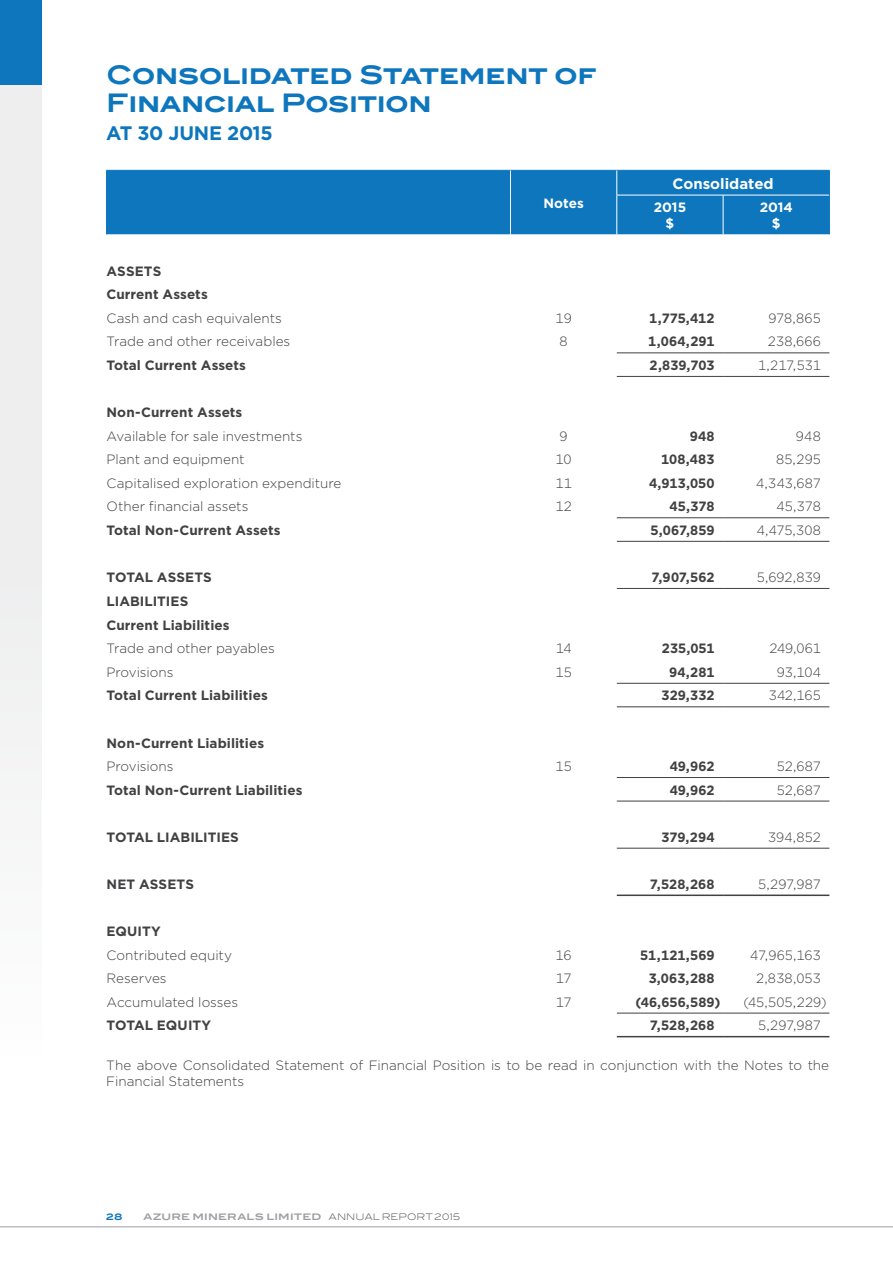
<style>
.page{position:relative;width:893px;height:1263px;background:#fff}
.page>*{position:absolute;margin:0;border:0;box-sizing:border-box;transform-origin:0 0}
.t1{font:700 25.5px/27.6px "Blair ITC";letter-spacing:-.02em;color:#0d76bd;scale:.94 1}
.t2{font:700 19.5px "Gotham";letter-spacing:-.01em;color:#0d76bd}
.t3{font:700 15px "Gotham";color:#fff}
.t4{font:300 13.5px/15.8px "Gotham";color:#414042}
.t5{font:700 13.5px/23.5px "Gotham";letter-spacing:.005em;color:#414042}
.t6{font:700 13.5px/16.2px "Gotham";color:#fff;text-align:center}
.t7{font:700 9px "Blair ITC";letter-spacing:.02em;color:#9d9fa2}
.t8{font:700 9px "Blair ITC";color:#0d76bd}
.s1{font-weight:300;color:#58595b}
</style>
<div class="page">
<div style="left:0;top:0;width:42px;height:85px;background:#0d76bd"></div>
<hr style="left:0;top:1226px;width:893px;height:1px;background:#9d9fa2">
<div style="left:0;top:85px;width:42px;height:1135px;background:linear-gradient(to right,#f4f4f4,#f4f4f4)"></div>
<div style="left:107px;top:171px;width:722px;height:64px;background:#0d76bd"></div>
<hr style="left:106px;top:170px;width:404px;height:1px;background:#0d76bd">
<svg style="left:106px;top:171px;width:1px;height:24px"></svg>
<hr style="left:510px;top:170px;width:107px;height:1px;background:#0d76bd">
<hr style="left:617px;top:170px;width:106px;height:1px;background:#0d76bd">
<hr style="left:723px;top:170px;width:107px;height:1px;background:#0d76bd">
<hr style="left:106px;top:195px;width:1px;height:40px;background:#0d76bd">
<hr style="left:829px;top:195px;width:1px;height:40px;background:#0d76bd">
<hr style="left:617px;top:353px;width:106px;height:1px;background:#414042">
<hr style="left:723px;top:353px;width:106px;height:1px;background:#414042">
<hr style="left:617px;top:517px;width:106px;height:1px;background:#414042">
<hr style="left:723px;top:517px;width:106px;height:1px;background:#414042">
<hr style="left:617px;top:683px;width:106px;height:1px;background:#414042">
<hr style="left:723px;top:683px;width:106px;height:1px;background:#414042">
<hr style="left:617px;top:777px;width:106px;height:1px;background:#414042">
<hr style="left:723px;top:777px;width:106px;height:1px;background:#414042">
<svg style="left:510px;top:171px;width:1px;height:24px"></svg>
<hr style="left:510px;top:195px;width:1px;height:40px;background:#fff">
<svg style="left:617px;top:171px;width:1px;height:24px"></svg>
<hr style="left:617px;top:195px;width:106px;height:1px;background:#fff">
<hr style="left:617px;top:195px;width:1px;height:40px;background:#fff">
<hr style="left:723px;top:195px;width:106px;height:1px;background:#fff">
<hr style="left:723px;top:195px;width:1px;height:40px;background:#fff">
<svg style="left:829px;top:171px;width:1px;height:24px"></svg>
<hr style="left:617px;top:1036px;width:106px;height:1px;background:#414042">
<hr style="left:723px;top:1036px;width:106px;height:1px;background:#414042">
<hr style="left:617px;top:1013px;width:106px;height:1px;background:#414042">
<hr style="left:723px;top:1013px;width:106px;height:1px;background:#414042">
<hr style="left:617px;top:894px;width:106px;height:2px;background:#414042">
<hr style="left:723px;top:894px;width:106px;height:2px;background:#414042">
<hr style="left:617px;top:848px;width:106px;height:1px;background:#414042">
<hr style="left:723px;top:848px;width:106px;height:1px;background:#414042">
<hr style="left:617px;top:801px;width:106px;height:1px;background:#414042">
<hr style="left:723px;top:801px;width:106px;height:1px;background:#414042">
<hr style="left:617px;top:706px;width:106px;height:1px;background:#414042">
<hr style="left:723px;top:706px;width:106px;height:1px;background:#414042">
<hr style="left:617px;top:588px;width:106px;height:1px;background:#414042">
<hr style="left:723px;top:588px;width:106px;height:1px;background:#414042">
<hr style="left:617px;top:541px;width:106px;height:1px;background:#414042">
<hr style="left:723px;top:541px;width:106px;height:1px;background:#414042">
<hr style="left:617px;top:376px;width:106px;height:1px;background:#414042">
<hr style="left:723px;top:376px;width:106px;height:1px;background:#414042">
<h1 class="t1" style="left:106px;top:61px;width:524px">Consolidated Statement of<br>Financial Position</h1>
<h2 class="t2" style="left:106px;top:120px;width:168px">AT 30 JUNE 2015</h2>
<p class="t6" style="left:543px;top:195px;width:42px">Notes</p>
<p class="t3" style="left:672px;top:173px;width:103px">Consolidated</p>
<p class="t6" style="left:654px;top:199px;width:34px">2015 $</p>
<p class="t6" style="left:760px;top:199px;width:35px">2014 $</p>
<p class="t5" style="left:107px;top:259px;width:103px">ASSETS<br>Current Assets</p>
<p class="t4" style="left:107px;top:310px;width:177px">Cash and cash equivalents</p>
<p class="t4" style="left:555px;top:310px;width:18px">19</p>
<p class="t5" style="left:649px;top:306px;width:67px">1,775,412</p>
<p class="t4" style="left:768px;top:310px;width:54px">978,865</p>
<p class="t4" style="left:107px;top:333px;width:185px">Trade and other receivables</p>
<p class="t4" style="left:560px;top:333px;width:10px">8</p>
<p class="t5" style="left:648px;top:330px;width:68px">1,064,291</p>
<p class="t4" style="left:768px;top:333px;width:54px">238,666</p>
<p class="t5" style="left:107px;top:353px;width:141px">Total Current Assets</p>
<p class="t5" style="left:650px;top:353px;width:67px">2,839,703</p>
<p class="t4" style="left:758px;top:357px;width:64px">1,217,531</p>
<p class="t5" style="left:107px;top:400px;width:137px">Non-Current Assets</p>
<p class="t4" style="left:107px;top:428px;width:197px">Available for sale investments</p>
<p class="t4" style="left:560px;top:428px;width:10px">9</p>
<p class="t5" style="left:690px;top:424px;width:26px">948</p>
<p class="t4" style="left:796px;top:428px;width:26px">948</p>
<p class="t4" style="left:107px;top:451px;width:140px">Plant and equipment</p>
<p class="t4" style="left:556px;top:451px;width:18px">10</p>
<p class="t5" style="left:661px;top:448px;width:55px">108,483</p>
<p class="t4" style="left:776px;top:451px;width:46px">85,295</p>
<p class="t4" style="left:107px;top:475px;width:236px">Capitalised exploration expenditure</p>
<p class="t4" style="left:555px;top:475px;width:18px">11</p>
<p class="t5" style="left:649px;top:471px;width:67px">4,913,050</p>
<p class="t4" style="left:756px;top:475px;width:66px">4,343,687</p>
<p class="t4" style="left:107px;top:498px;width:143px">Other financial assets</p>
<p class="t4" style="left:555px;top:498px;width:18px">12</p>
<p class="t5" style="left:670px;top:495px;width:47px">45,378</p>
<p class="t4" style="left:777px;top:498px;width:46px">45,378</p>
<p class="t5" style="left:107px;top:518px;width:176px">Total Non-Current Assets</p>
<p class="t5" style="left:651px;top:518px;width:65px">5,067,859</p>
<p class="t4" style="left:757px;top:522px;width:66px">4,475,308</p>
<p class="t5" style="left:107px;top:565px;width:107px">TOTAL ASSETS</p>
<p class="t5" style="left:652px;top:565px;width:65px">7,907,562</p>
<p class="t4" style="left:757px;top:569px;width:66px">5,692,839</p>
<p class="t5" style="left:107px;top:589px;width:124px;line-height:24.2px">LIABILITIES<br>Current Liabilities</p>
<p class="t4" style="left:107px;top:640px;width:170px">Trade and other payables</p>
<p class="t4" style="left:556px;top:640px;width:17px">14</p>
<p class="t5" style="left:662px;top:637px;width:54px">235,051</p>
<p class="t4" style="left:769px;top:640px;width:53px">249,061</p>
<p class="t4" style="left:107px;top:664px;width:68px">Provisions</p>
<p class="t4" style="left:555px;top:664px;width:18px">15</p>
<p class="t5" style="left:669px;top:660px;width:47px">94,281</p>
<p class="t4" style="left:777px;top:664px;width:46px">93,104</p>
<p class="t5" style="left:107px;top:684px;width:163px">Total Current Liabilities</p>
<p class="t5" style="left:662px;top:684px;width:54px">329,332</p>
<p class="t4" style="left:769px;top:687px;width:54px">342,165</p>
<p class="t5" style="left:107px;top:731px;width:159px">Non-Current Liabilities</p>
<p class="t4" style="left:107px;top:758px;width:68px">Provisions</p>
<p class="t4" style="left:555px;top:758px;width:18px">15</p>
<p class="t5" style="left:670px;top:754px;width:46px">49,962</p>
<p class="t4" style="left:777px;top:758px;width:46px">52,687</p>
<p class="t5" style="left:107px;top:778px;width:197px">Total Non-Current Liabilities</p>
<p class="t5" style="left:670px;top:778px;width:46px">49,962</p>
<p class="t4" style="left:777px;top:782px;width:46px">52,687</p>
<p class="t5" style="left:107px;top:825px;width:134px">TOTAL LIABILITIES</p>
<p class="t5" style="left:661px;top:825px;width:55px">379,294</p>
<p class="t4" style="left:768px;top:829px;width:54px">394,852</p>
<p class="t5" style="left:107px;top:872px;width:89px">NET ASSETS</p>
<p class="t5" style="left:650px;top:872px;width:66px">7,528,268</p>
<p class="t4" style="left:758px;top:876px;width:64px">5,297,987</p>
<p class="t5" style="left:107px;top:919px;width:56px">EQUITY</p>
<p class="t4" style="left:107px;top:947px;width:127px">Contributed equity</p>
<p class="t4" style="left:556px;top:947px;width:18px">16</p>
<p class="t5" style="left:640px;top:943px;width:76px">51,121,569</p>
<p class="t4" style="left:750px;top:947px;width:72px">47,965,163</p>
<p class="t4" style="left:107px;top:970px;width:62px">Reserves</p>
<p class="t4" style="left:556px;top:970px;width:17px">17</p>
<p class="t5" style="left:649px;top:966px;width:67px">3,063,288</p>
<p class="t4" style="left:756px;top:970px;width:66px">2,838,053</p>
<p class="t4" style="left:107px;top:994px;width:133px">Accumulated losses</p>
<p class="t4" style="left:556px;top:994px;width:17px">17</p>
<p class="t5" style="left:635px;top:990px;width:87px">(46,656,589)</p>
<p class="t4" style="left:743px;top:994px;width:85px">(45,505,229)</p>
<p class="t5" style="left:107px;top:1014px;width:106px">TOTAL EQUITY</p>
<p class="t5" style="left:650px;top:1014px;width:66px">7,528,268</p>
<p class="t4" style="left:758px;top:1017px;width:64px">5,297,987</p>
<p class="t4" style="left:106px;top:1057px;width:724px">The above Consolidated Statement of Financial Position is to be read in conjunction with the Notes to the<br>Financial Statements</p>
<p class="t8" style="left:106px;top:1211px;width:18px">28</p>
<p class="t7" style="left:144px;top:1211px;width:318px">AZURE MINERALS LIMITED <span class="s1">ANNUAL REPORT 2015</span></p>
</div>
